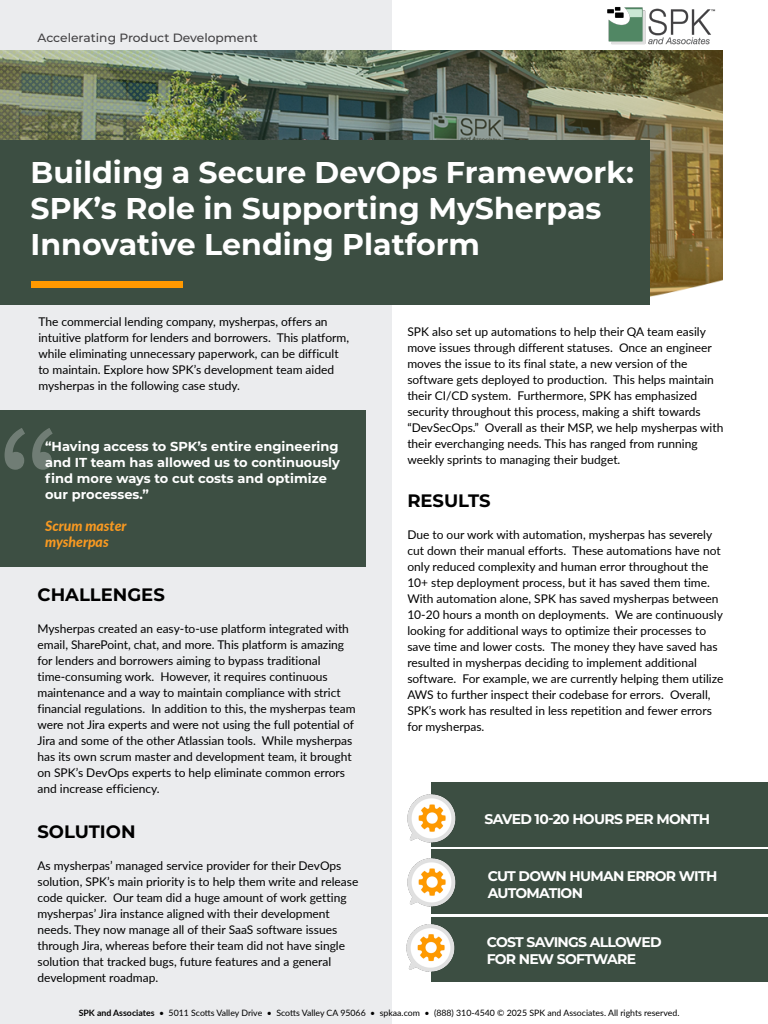
<style>
.page{position:relative;width:768px;height:1024px;background:#fff}
.page>*{position:absolute;margin:0;border:0;box-sizing:border-box;transform-origin:0 0}
.t1{font:120px "Source Code Pro";color:#fff}
.t2{font:700 30px/36px "Montserrat";color:#fff}
.t3{font:700 18px "Montserrat";color:#000}
.t4{font:700 14px/16.8px "Montserrat";letter-spacing:-.05em;color:#fff}
.t5{font:italic 800 14px/16.8px "Lato";color:#f89921}
.t6{font:700 13px/16px "Montserrat";color:#fff}
.t7{font:12px/16px "Lato";color:#000}
.t8{font:500 12px "Montserrat";color:#414042}
.t9{font:8.8px "Lato";color:#000}
.s1{font-weight:700}
</style>
<div class="page">
<div style="left:0;top:0;width:392px;height:1024px;background:#ebecee"></div>
<img style="left:0;top:50px;width:722px;height:247px">
<div style="left:0;top:140px;width:650px;height:165px;background:#3c4e42"></div>
<div style="left:31px;top:281px;width:152px;height:7px;background:#f90"></div>
<div style="left:432px;top:782px;width:336px;height:64px;background:#3c4e42"></div>
<div style="left:432px;top:850px;width:336px;height:64px;background:#3c4e42"></div>
<div style="left:432px;top:918px;width:336px;height:64px;background:#3c4e42"></div>
<img style="left:407px;top:782px;width:49px;height:64px">
<img style="left:407px;top:846px;width:64px;height:72px">
<img style="left:406px;top:912px;width:64px;height:70px">
<div style="left:0;top:410px;width:366px;height:156px;background:#3d4f43"></div>
<img style="left:607px;top:7px;width:109px;height:38px">
<p class="t8" style="left:38px;top:29px;width:222px">Accelerating Product Development</p>
<h2 class="t2" style="left:31px;top:153px;width:605px">Building a Secure DevOps Framework:<br>SPK’s Role in Supporting MySherpas<br>Innovative Lending Platform</h2>
<p class="t7" style="left:38px;top:313px;width:312px">The commercial lending company, mysherpas, offers an intuitive platform for lenders and borrowers. This platform, while eliminating unnecessary paperwork, can be difficult to maintain. Explore how SPK’s development team aided mysherpas in the following case study.</p>
<h1 class="t1" style="left:-7px;top:385px;width:74px">“</h1>
<p class="t6" style="left:45px;top:437px;width:296px">“Having access to SPK’s entire engineering and IT team has allowed us to continuously find more ways to cut costs and optimize our processes.”</p>
<p class="t5" style="left:45px;top:516px;width:83px">Scrum master mysherpas</p>
<h3 class="t3" style="left:38px;top:582px;width:129px">CHALLENGES</h3>
<p class="t7" style="left:38px;top:621px;width:320px">Mysherpas created an easy-to-use platform integrated with email, SharePoint, chat, and more. This platform is amazing for lenders and borrowers aiming to bypass traditional time-consuming work. However, it requires continuous maintenance and a way to maintain compliance with strict financial regulations. In addition to this, the mysherpas team were not Jira experts and were not using the full potential of Jira and some of the other Atlassian tools. While mysherpas has its own scrum master and development team, it brought on SPK’s DevOps experts to help eliminate common errors and increase efficiency.</p>
<h3 class="t3" style="left:38px;top:819px;width:100px">SOLUTION</h3>
<p class="t7" style="left:38px;top:857px;width:322px">As mysherpas’ managed service provider for their DevOps solution, SPK’s main priority is to help them write and release code quicker. Our team did a huge amount of work getting mysherpas’ Jira instance aligned with their development needs. They now manage all of their SaaS software issues through Jira, whereas before their team did not have single solution that tracked bugs, future features and a general development roadmap.</p>
<p class="t7" style="left:407px;top:323px;width:318px">SPK also set up automations to help their QA team easily move issues through different statuses. Once an engineer moves the issue to its final state, a new version of the software gets deployed to production. This helps maintain their CI/CD system. Furthermore, SPK has emphasized security throughout this process, making a shift towards “DevSecOps.” Overall as their MSP, we help mysherpas with their everchanging needs. This has ranged from running weekly sprints to managing their budget.</p>
<h3 class="t3" style="left:407px;top:488px;width:85px">RESULTS</h3>
<p class="t7" style="left:407px;top:526px;width:318px">Due to our work with automation, mysherpas has severely cut down their manual efforts. These automations have not only reduced complexity and human error throughout the 10+ step deployment process, but it has saved them time.<br>With automation alone, SPK has saved mysherpas between 10-20 hours a month on deployments. We are continuously looking for additional ways to optimize their processes to save time and lower costs. The money they have saved has resulted in mysherpas deciding to implement additional software. For example, we are currently helping them utilize AWS to further inspect their codebase for errors. Overall, SPK’s work has resulted in less repetition and fewer errors for mysherpas.</p>
<p class="t4" style="left:485px;top:810px;width:227px">SAVED 10-20 HOURS PER MONTH</p>
<p class="t4" style="left:488px;top:867px;width:231px">CUT DOWN HUMAN ERROR WITH<br>AUTOMATION</p>
<p class="t4" style="left:487px;top:933px;width:176px">COST SAVINGS ALLOWED<br>FOR NEW SOFTWARE</p>
<p class="t9" style="left:79px;top:1006px;width:602px"><span class="s1">SPK and Associates</span> • 5011 Scotts Valley Drive • Scotts Valley CA 95066 • spkaa.com • (888) 310-4540 © 2025 SPK and Associates. All rights reserved.</p>
</div>
